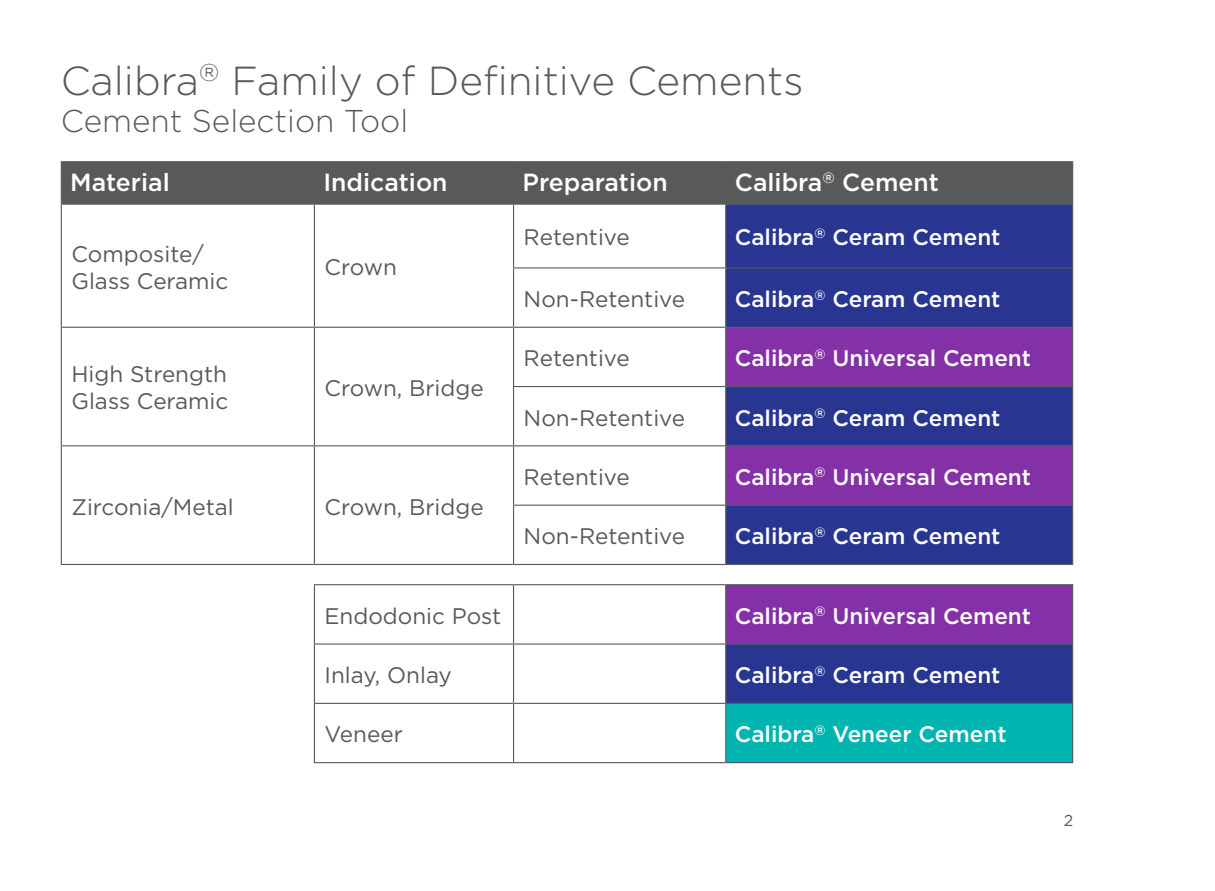
<style>
.page{position:relative;width:1215px;height:891px;background:#fff}
.page>*{position:absolute;margin:0;border:0;box-sizing:border-box;transform-origin:0 0}
.t1{font:300 40.5px "Gotham";color:#58595b}
.t2{font:300 31.5px "Gotham";color:#58595b}
.t3{font:500 24.75px "Gotham";color:#fff}
.t4{font:22.5px/27px "Gotham";color:#58595b}
.t5{font:500 22.5px "Gotham";color:#fff}
.t6{font:15.75px "Gotham";color:#58595b}
</style>
<div class="page">
<div style="left:62px;top:162px;width:1010px;height:42px;background:#58595b"></div>
<div style="left:726px;top:205px;width:346px;height:498px;background:#283691"></div>
<svg style="left:726px;top:328px;width:346px;height:315px;background:#683fa3"></svg>
<div style="left:726px;top:703px;width:347px;height:60px;background:#00b5af"></div>
<hr style="left:314px;top:162px;width:1px;height:42px;background:#58595b">
<hr style="left:513px;top:162px;width:1px;height:42px;background:#58595b">
<hr style="left:725px;top:162px;width:1px;height:42px;background:#58595b">
<hr style="left:513px;top:267px;width:213px;height:1px;background:#58595b">
<hr style="left:726px;top:267px;width:347px;height:1px;background:#58595b">
<hr style="left:61px;top:327px;width:253px;height:1px;background:#58595b">
<hr style="left:314px;top:327px;width:200px;height:1px;background:#58595b">
<hr style="left:514px;top:327px;width:212px;height:1px;background:#58595b">
<hr style="left:726px;top:327px;width:347px;height:1px;background:#58595b">
<hr style="left:513px;top:386px;width:213px;height:1px;background:#58595b">
<hr style="left:726px;top:386px;width:347px;height:1px;background:#58595b">
<hr style="left:513px;top:505px;width:213px;height:1px;background:#58595b">
<hr style="left:726px;top:505px;width:347px;height:1px;background:#58595b">
<hr style="left:726px;top:703px;width:347px;height:1px;background:#58595b">
<hr style="left:726px;top:643px;width:347px;height:2px;background:#58595b">
<hr style="left:314px;top:205px;width:1px;height:63px;background:#58595b">
<hr style="left:513px;top:205px;width:1px;height:62px;background:#58595b">
<hr style="left:314px;top:268px;width:1px;height:59px;background:#58595b">
<hr style="left:513px;top:268px;width:1px;height:59px;background:#58595b">
<hr style="left:314px;top:328px;width:1px;height:59px;background:#58595b">
<hr style="left:513px;top:328px;width:1px;height:58px;background:#58595b">
<hr style="left:314px;top:387px;width:1px;height:58px;background:#58595b">
<hr style="left:513px;top:387px;width:1px;height:58px;background:#58595b">
<hr style="left:314px;top:446px;width:1px;height:59px;background:#58595b">
<hr style="left:513px;top:446px;width:1px;height:59px;background:#58595b">
<hr style="left:314px;top:505px;width:1px;height:59px;background:#58595b">
<hr style="left:513px;top:506px;width:1px;height:58px;background:#58595b">
<hr style="left:61px;top:205px;width:1px;height:63px;background:#58595b">
<hr style="left:61px;top:268px;width:1px;height:59px;background:#58595b">
<hr style="left:61px;top:328px;width:1px;height:59px;background:#58595b">
<hr style="left:61px;top:387px;width:1px;height:58px;background:#58595b">
<hr style="left:314px;top:643px;width:200px;height:2px;background:#58595b">
<hr style="left:514px;top:643px;width:212px;height:2px;background:#58595b">
<hr style="left:314px;top:703px;width:200px;height:1px;background:#58595b">
<hr style="left:514px;top:703px;width:212px;height:1px;background:#58595b">
<hr style="left:725px;top:205px;width:1px;height:62px;background:#58595b">
<hr style="left:1072px;top:205px;width:1px;height:62px;background:#58595b">
<hr style="left:725px;top:268px;width:1px;height:59px;background:#58595b">
<hr style="left:1072px;top:268px;width:1px;height:59px;background:#58595b">
<hr style="left:725px;top:328px;width:1px;height:58px;background:#58595b">
<hr style="left:1072px;top:328px;width:1px;height:58px;background:#58595b">
<hr style="left:725px;top:387px;width:1px;height:58px;background:#58595b">
<hr style="left:1072px;top:387px;width:1px;height:58px;background:#58595b">
<hr style="left:725px;top:446px;width:1px;height:59px;background:#58595b">
<hr style="left:725px;top:506px;width:1px;height:58px;background:#58595b">
<hr style="left:725px;top:585px;width:1px;height:58px;background:#58595b">
<hr style="left:725px;top:645px;width:1px;height:58px;background:#58595b">
<hr style="left:725px;top:704px;width:1px;height:58px;background:#58595b">
<hr style="left:513px;top:585px;width:1px;height:58px;background:#58595b">
<hr style="left:513px;top:645px;width:1px;height:58px;background:#58595b">
<hr style="left:513px;top:704px;width:1px;height:58px;background:#58595b">
<hr style="left:314px;top:584px;width:200px;height:1px;background:#58595b">
<hr style="left:314px;top:585px;width:1px;height:58px;background:#58595b">
<hr style="left:514px;top:584px;width:212px;height:1px;background:#58595b">
<hr style="left:726px;top:584px;width:347px;height:1px;background:#58595b">
<hr style="left:1072px;top:585px;width:1px;height:58px;background:#58595b">
<hr style="left:314px;top:645px;width:1px;height:58px;background:#58595b">
<hr style="left:1072px;top:645px;width:1px;height:58px;background:#58595b">
<hr style="left:314px;top:704px;width:1px;height:58px;background:#58595b">
<hr style="left:1072px;top:704px;width:1px;height:58px;background:#58595b">
<hr style="left:314px;top:762px;width:200px;height:1px;background:#58595b">
<hr style="left:514px;top:762px;width:212px;height:1px;background:#58595b">
<hr style="left:726px;top:762px;width:347px;height:1px;background:#58595b">
<hr style="left:61px;top:445px;width:253px;height:1px;background:#58595b">
<hr style="left:61px;top:446px;width:1px;height:59px;background:#58595b">
<hr style="left:314px;top:445px;width:200px;height:1px;background:#58595b">
<hr style="left:61px;top:505px;width:1px;height:59px;background:#58595b">
<hr style="left:61px;top:564px;width:253px;height:1px;background:#58595b">
<hr style="left:314px;top:564px;width:200px;height:1px;background:#58595b">
<hr style="left:514px;top:445px;width:212px;height:1px;background:#58595b">
<hr style="left:726px;top:445px;width:347px;height:1px;background:#58595b">
<hr style="left:1072px;top:446px;width:1px;height:59px;background:#58595b">
<hr style="left:1072px;top:506px;width:1px;height:58px;background:#58595b">
<hr style="left:514px;top:564px;width:212px;height:1px;background:#58595b">
<hr style="left:726px;top:564px;width:347px;height:1px;background:#58595b">
<hr style="left:61px;top:161px;width:253px;height:1px;background:#58595b">
<hr style="left:61px;top:162px;width:1px;height:42px;background:#58595b">
<hr style="left:314px;top:161px;width:200px;height:1px;background:#58595b">
<hr style="left:514px;top:161px;width:212px;height:1px;background:#58595b">
<hr style="left:726px;top:161px;width:347px;height:1px;background:#58595b">
<hr style="left:1072px;top:162px;width:1px;height:42px;background:#58595b">
<hr style="left:61px;top:204px;width:253px;height:1px;background:#58595b">
<hr style="left:314px;top:204px;width:200px;height:1px;background:#58595b">
<hr style="left:514px;top:204px;width:212px;height:1px;background:#58595b">
<hr style="left:726px;top:204px;width:347px;height:1px;background:#58595b">
<h1 class="t1" style="left:61px;top:58px;width:744px">Calibra<sup>®</sup> Family of Definitive Cements</h1>
<h2 class="t2" style="left:61px;top:104px;width:349px">Cement Selection Tool</h2>
<p class="t3" style="left:70px;top:169px;width:101px">Material</p>
<p class="t3" style="left:323px;top:169px;width:126px">Indication</p>
<p class="t3" style="left:523px;top:169px;width:147px">Preparation</p>
<p class="t3" style="left:735px;top:169px;width:206px">Calibra<sup>®</sup> Cement</p>
<p class="t4" style="left:71px;top:240px;width:158px">Composite/<br>Glass Ceramic</p>
<p class="t4" style="left:71px;top:361px;width:158px">High Strength<br>Glass Ceramic</p>
<p class="t4" style="left:325px;top:253px;width:74px">Crown</p>
<p class="t4" style="left:325px;top:374px;width:161px">Crown, Bridge</p>
<p class="t4" style="left:71px;top:493px;width:164px">Zirconia/Metal</p>
<p class="t4" style="left:325px;top:493px;width:161px">Crown, Bridge</p>
<p class="t4" style="left:524px;top:224px;width:108px">Retentive</p>
<p class="t5" style="left:735px;top:225px;width:267px">Calibra<sup>®</sup> Ceram Cement</p>
<p class="t4" style="left:524px;top:285px;width:163px">Non-Retentive</p>
<p class="t5" style="left:735px;top:286px;width:267px">Calibra<sup>®</sup> Ceram Cement</p>
<p class="t4" style="left:524px;top:344px;width:108px">Retentive</p>
<p class="t5" style="left:735px;top:346px;width:298px">Calibra<sup>®</sup> Universal Cement</p>
<p class="t4" style="left:524px;top:404px;width:163px">Non-Retentive</p>
<p class="t5" style="left:735px;top:405px;width:267px">Calibra<sup>®</sup> Ceram Cement</p>
<p class="t4" style="left:524px;top:463px;width:108px">Retentive</p>
<p class="t5" style="left:735px;top:464px;width:298px">Calibra<sup>®</sup> Universal Cement</p>
<p class="t4" style="left:524px;top:522px;width:163px">Non-Retentive</p>
<p class="t5" style="left:735px;top:523px;width:267px">Calibra<sup>®</sup> Ceram Cement</p>
<p class="t4" style="left:325px;top:602px;width:178px">Endodonic Post</p>
<p class="t5" style="left:735px;top:603px;width:298px">Calibra<sup>®</sup> Universal Cement</p>
<p class="t4" style="left:325px;top:661px;width:129px">Inlay, Onlay</p>
<p class="t5" style="left:735px;top:662px;width:267px">Calibra<sup>®</sup> Ceram Cement</p>
<p class="t4" style="left:325px;top:721px;width:80px">Veneer</p>
<p class="t5" style="left:735px;top:722px;width:273px">Calibra<sup>®</sup> Veneer Cement</p>
<p class="t6" style="left:1064px;top:812px;width:11px">2</p>
</div>
